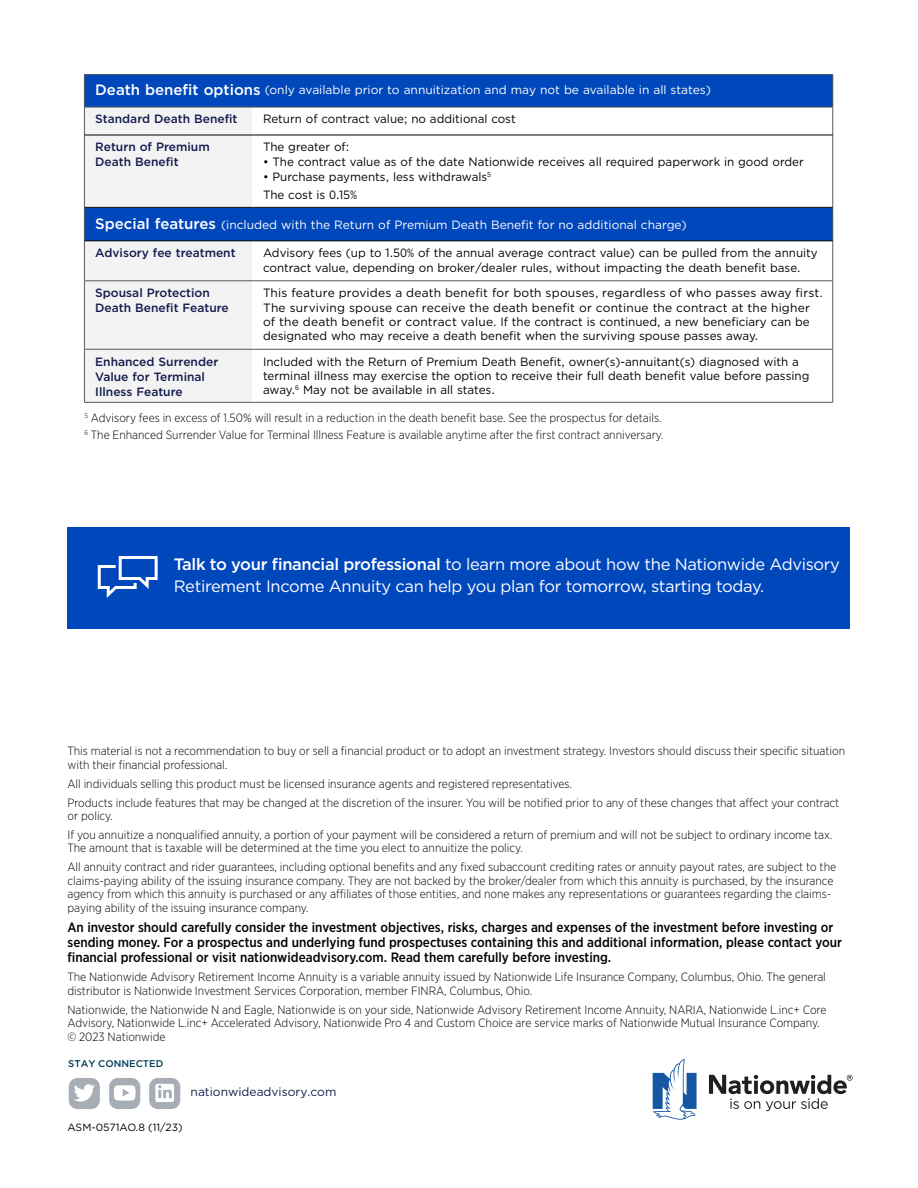
<style>
.page{position:relative;width:918px;height:1188px;background:#fff}
.page>*{position:absolute;margin:0;border:0;box-sizing:border-box;transform-origin:0 0}
.CTA_H2{font:16.5px/22.5px "Gotham";letter-spacing:-.02em;color:#fff}
.t1{font:500 13.5px/15px "Gotham Narrow";color:#000}
.t2{font:300 12px/13.5px "Gotham Narrow";color:#000}
.Body{font:12px/14.4px "Gotham";color:#000}
.chart_title{font:12px "Gotham";color:#fff}
.chart_subtitle{font:500 12px/15px "Gotham";color:#141b4d}
.BULLET{font:12px "Gotham";color:#000}
.Industry_since_xxxx{font:12px "Gotham";color:#141b4d}
.t3{font:10.5px "Gotham";letter-spacing:-.005em;color:#000}
.Disclaimer_I{font:500 9.75px "Gotham";color:#013d5b}
.s1{font-weight:500;font-size:15px}
.s2{font-weight:500}
</style>
<div class="page">
<div style="left:84px;top:75px;width:749px;height:32px;background:#0047bb"></div>
<svg style="left:252px;top:108px;width:581px;height:99px"></svg>
<hr style="left:833px;top:75px;width:1px;height:32px;background:#58595b">
<hr style="left:252px;top:107px;width:581px;height:1px;background:#58595b">
<hr style="left:84px;top:74px;width:168px;height:1px;background:#58595b">
<hr style="left:84px;top:75px;width:1px;height:32px;background:#58595b">
<hr style="left:252px;top:74px;width:581px;height:1px;background:#58595b">
<div style="left:84px;top:107px;width:168px;height:100px;background:#f3f3f3"></div>
<svg style="left:833px;top:107px;width:1px;height:28px"></svg>
<hr style="left:84px;top:135px;width:1px;height:72px;background:#58595b">
<hr style="left:833px;top:135px;width:1px;height:72px;background:#58595b">
<hr style="left:85px;top:135px;width:167px;height:1px;background:#000">
<hr style="left:252px;top:135px;width:581px;height:1px;background:#000">
<hr style="left:84px;top:207px;width:168px;height:1px;background:#000">
<hr style="left:252px;top:207px;width:581px;height:1px;background:#000">
<div style="left:84px;top:208px;width:749px;height:33px;background:#0047bb"></div>
<div style="left:85px;top:242px;width:167px;height:160px;background:#f3f3f3"></div>
<svg style="left:252px;top:242px;width:581px;height:160px"></svg>
<hr style="left:833px;top:208px;width:1px;height:33px;background:#58595b">
<hr style="left:84px;top:349px;width:168px;height:1px;background:#58595b">
<hr style="left:252px;top:349px;width:581px;height:1px;background:#58595b">
<hr style="left:84px;top:208px;width:1px;height:33px;background:#58595b">
<hr style="left:84px;top:241px;width:1px;height:40px;background:#58595b">
<hr style="left:833px;top:241px;width:1px;height:40px;background:#58595b">
<hr style="left:84px;top:281px;width:168px;height:1px;background:#58595b">
<hr style="left:84px;top:281px;width:1px;height:68px;background:#58595b">
<hr style="left:252px;top:281px;width:581px;height:1px;background:#58595b">
<hr style="left:833px;top:281px;width:1px;height:68px;background:#58595b">
<hr style="left:84px;top:349px;width:1px;height:53px;background:#58595b">
<hr style="left:833px;top:349px;width:1px;height:53px;background:#58595b">
<hr style="left:84px;top:402px;width:168px;height:1px;background:#58595b">
<hr style="left:252px;top:402px;width:581px;height:1px;background:#58595b">
<hr style="left:85px;top:241px;width:167px;height:1px;background:#000">
<hr style="left:252px;top:241px;width:581px;height:1px;background:#000">
<div style="left:68px;top:527px;width:782px;height:102px;background:#0047bb"></div>
<svg style="left:98px;top:556px;width:60px;height:42px"></svg>
<div style="left:69px;top:1078px;width:31px;height:31px;background:#a6adb4;border-radius:9px"></div>
<svg style="left:74px;top:1084px;width:21px;height:18px"></svg>
<div style="left:109px;top:1078px;width:31px;height:31px;background:#a6adb4;border-radius:9px"></div>
<svg style="left:114px;top:1085px;width:22px;height:16px"></svg>
<div style="left:149px;top:1078px;width:31px;height:31px;background:#a6adb4;border-radius:9px"></div>
<div style="left:155px;top:1084px;width:19px;height:18px;background:#fff;border-radius:2px"></div>
<svg style="left:158px;top:1085px;width:14px;height:13px"></svg>
<svg style="left:653px;top:1059px;width:44px;height:61px"></svg>
<svg style="left:709px;top:1075px;width:144px;height:36px"></svg>
<h3 class="chart_title" style="left:95px;top:82px;width:617px"><span class="s1">Death benefit options</span> (only available prior to annuitization and may not be available in all states)</h3>
<p class="chart_subtitle" style="left:95px;top:112px;width:144px">Standard Death Benefit</p>
<p class="Body" style="left:263px;top:112px;width:254px">Return of contract value; no additional cost</p>
<p class="chart_subtitle" style="left:95px;top:139px;width:116px">Return of Premium<br>Death Benefit</p>
<p class="Body" style="left:263px;top:140px;width:88px">The greater of:</p>
<p class="Body" style="left:263px;top:155px;width:542px">• The contract value as of the date Nationwide receives all required paperwork in good order</p>
<p class="BULLET" style="left:263px;top:169px;width:230px">• Purchase payments, less withdrawals<sup>5</sup></p>
<p class="BULLET" style="left:263px;top:187px;width:96px">The cost is 0.15%</p>
<h3 class="chart_title" style="left:95px;top:217px;width:593px"><span class="s1">Special features</span> (included with the Return of Premium Death Benefit for no additional charge)</h3>
<p class="chart_subtitle" style="left:95px;top:245px;width:142px">Advisory fee treatment</p>
<p class="Body" style="left:263px;top:245px;width:556px">Advisory fees (up to 1.50% of the annual average contract value) can be pulled from the annuity contract value, depending on broker/dealer rules, without impacting the death benefit base.</p>
<p class="chart_subtitle" style="left:95px;top:285px;width:135px">Spousal Protection<br>Death Benefit Feature</p>
<p class="Body" style="left:263px;top:285px;width:561px">This feature provides a death benefit for both spouses, regardless of who passes away first.<br>The surviving spouse can receive the death benefit or continue the contract at the higher of the death benefit or contract value. If the contract is continued, a new beneficiary can be designated who may receive a death benefit when the surviving spouse passes away.</p>
<p class="chart_subtitle" style="left:95px;top:354px;width:125px">Enhanced Surrender<br>Value for Terminal<br>Illness Feature</p>
<p class="Body" style="left:263px;top:354px;width:548px">Included with the Return of Premium Death Benefit, owner(s)-annuitant(s) diagnosed with a terminal illness may exercise the option to receive their full death benefit value before passing away.<sup>6</sup> May not be available in all states.</p>
<p class="t2" style="left:84px;top:411px;width:579px"><sup>5</sup> Advisory fees in excess of 1.50% will result in a reduction in the death benefit base. See the prospectus for details.</p>
<p class="t2" style="left:84px;top:428px;width:581px"><sup>6</sup> The Enhanced Surrender Value for Terminal Illness Feature is available anytime after the first contract anniversary.</p>
<h2 class="CTA_H2" style="left:174px;top:552px;width:668px"><span class="s2">Talk to your financial professional</span> to learn more about how the Nationwide Advisory<br>Retirement Income Annuity can help you plan for tomorrow, starting today.</h2>
<p class="t2" style="left:68px;top:744px;width:779px">This material is not a recommendation to buy or sell a financial product or to adopt an investment strategy. Investors should discuss their specific situation with their financial professional.</p>
<p class="t2" style="left:68px;top:776px;width:506px">All individuals selling this product must be licensed insurance agents and registered representatives.</p>
<p class="t2" style="left:68px;top:795px;width:773px">Products include features that may be changed at the discretion of the insurer. You will be notified prior to any of these changes that affect your contract or policy.</p>
<p class="t2" style="left:68px;top:828px;width:767px">If you annuitize a nonqualified annuity, a portion of your payment will be considered a return of premium and will not be subject to ordinary income tax.<br>The amount that is taxable will be determined at the time you elect to annuitize the policy.</p>
<p class="t2" style="left:68px;top:860px;width:770px">All annuity contract and rider guarantees, including optional benefits and any fixed subaccount crediting rates or annuity payout rates, are subject to the claims-paying ability of the issuing insurance company. They are not backed by the broker/dealer from which this annuity is purchased, by the insurance agency from which this annuity is purchased or any affiliates of those entities, and none makes any representations or guarantees regarding the claims&shy;paying ability of the issuing insurance company.</p>
<p class="t1" style="left:68px;top:920px;width:776px">An investor should carefully consider the investment objectives, risks, charges and expenses of the investment before investing or sending money. For a prospectus and underlying fund prospectuses containing this and additional information, please contact your financial professional or visit nationwideadvisory.com. Read them carefully before investing.</p>
<p class="t2" style="left:68px;top:970px;width:760px">The Nationwide Advisory Retirement Income Annuity is a variable annuity issued by Nationwide Life Insurance Company, Columbus, Ohio. The general distributor is Nationwide Investment Services Corporation, member FINRA, Columbus, Ohio.</p>
<p class="t2" style="left:68px;top:1002px;width:761px">Nationwide, the Nationwide N and Eagle, Nationwide is on your side, Nationwide Advisory Retirement Income Annuity, NARIA, Nationwide L.inc+ Core<br>Advisory, Nationwide L.inc+ Accelerated Advisory, Nationwide Pro 4 and Custom Choice are service marks of Nationwide Mutual Insurance Company. © 2023 Nationwide</p>
<p class="Disclaimer_I" style="left:68px;top:1057px;width:97px">STAY CONNECTED</p>
<p class="Industry_since_xxxx" style="left:191px;top:1084px;width:147px">nationwideadvisory.com</p>
<p class="t3" style="left:68px;top:1121px;width:117px">ASM-0571AO.8 (11/23)</p>
</div>
